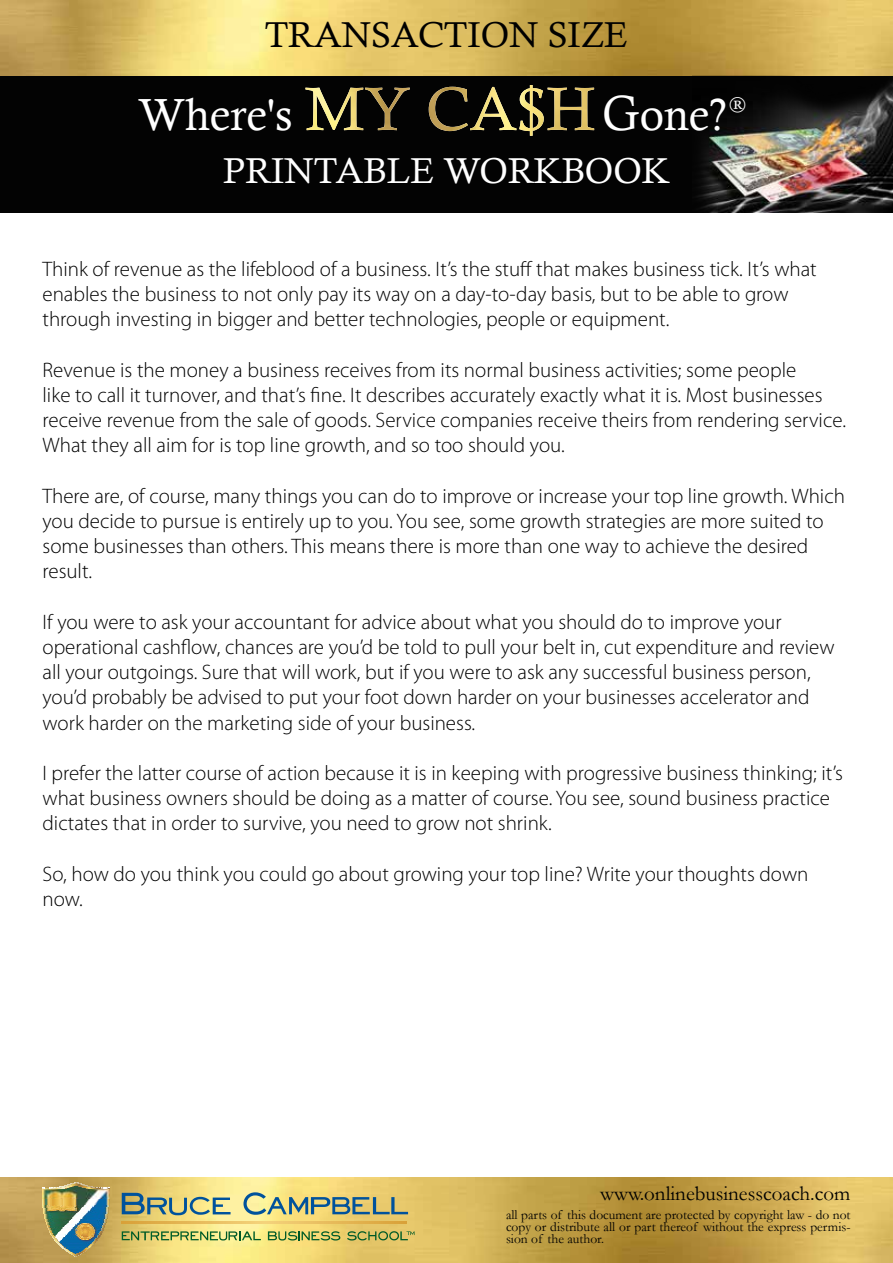
<style>
.page{position:relative;width:893px;height:1263px;background:#fff}
.page>*{position:absolute;margin:0;border:0;box-sizing:border-box;transform-origin:0 0}
.t1{font:45px "Calisto";color:#fff}
.t2{font:36px "Calisto";color:#fff}
.t3{font:36px "Calisto";color:#000}
.t4{font:300 21px/25.2px "Myriad Pro";color:#000}
.t5{font:21px "Garamond";color:#000}
.t6{font:18px "Georgia";color:#fff}
.t7{font:13.5px/12px "Garamond";color:#000;text-align:justify}
.s1{font-size:49.5px}
</style>
<div class="page">
<img style="left:0;top:0;width:893px;height:77px">
<div style="left:0;top:77px;width:893px;height:136px;background:#030303"></div>
<img style="left:693px;top:75px;width:200px;height:138px">
<svg style="left:305px;top:87px;width:289px;height:44px"></svg>
<img style="left:429px;top:85px;width:156px;height:51px">
<img style="left:0;top:1178px;width:893px;height:85px">
<svg style="left:62px;top:1247px;width:28px;height:10px"></svg>
<img style="left:43px;top:1189px;width:66px;height:58px">
<img style="left:51px;top:1188px;width:50px;height:1px">
<img style="left:60px;top:1186px;width:32px;height:2px">
<svg style="left:62px;top:1182px;width:28px;height:5px"></svg>
<svg style="left:122px;top:1222px;width:285px;height:1px"></svg>
<svg style="left:122px;top:1193px;width:109px;height:22px;background:#9fab88"></svg>
<svg style="left:243px;top:1192px;width:165px;height:23px;background:#aeb385"></svg>
<svg style="left:122px;top:1231px;width:139px;height:9px"></svg>
<svg style="left:347px;top:1231px;width:67px;height:9px"></svg>
<svg style="left:268px;top:1231px;width:72px;height:9px"></svg>
<h2 class="t3" style="left:265px;top:14px;width:365px">TRANSACTION SIZE</h2>
<h1 class="t1" style="left:138px;top:88px;width:156px">Where's</h1>
<h1 class="t1" style="left:603px;top:88px;width:126px"><span class="s1">G</span>one?</h1>
<p class="t6" style="left:729px;top:91px;width:18px">®</p>
<h2 class="t2" style="left:223px;top:150px;width:448px">PRINTABLE WORKBOOK</h2>
<p class="t4" style="left:43px;top:257px;width:776px">Think of revenue as the lifeblood of a business. It’s the stuff that makes business tick. It’s what enables the business to not only pay its way on a day-to-day basis, but to be able to grow through investing in bigger and better technologies, people or equipment.</p>
<p class="t4" style="left:43px;top:357px;width:805px">Revenue is the money a business receives from its normal business activities; some people<br>like to call it turnover, and that’s fine. It describes accurately exactly what it is. Most businesses receive revenue from the sale of goods. Service companies receive theirs from rendering service.<br>What they all aim for is top line growth, and so too should you.</p>
<p class="t4" style="left:43px;top:483px;width:804px">There are, of course, many things you can do to improve or increase your top line growth. Which you decide to pursue is entirely up to you. You see, some growth strategies are more suited to some businesses than others. This means there is more than one way to achieve the desired result.</p>
<p class="t4" style="left:43px;top:609px;width:793px">If you were to ask your accountant for advice about what you should do to improve your operational cashflow, chances are you’d be told to pull your belt in, cut expenditure and review all your outgoings. Sure that will work, but if you were to ask any successful business person, you’d probably be advised to put your foot down harder on your businesses accelerator and work harder on the marketing side of your business.</p>
<p class="t4" style="left:43px;top:761px;width:802px">I prefer the latter course of action because it is in keeping with progressive business thinking; it’s what business owners should be doing as a matter of course. You see, sound business practice dictates that in order to survive, you need to grow not shrink.</p>
<p class="t4" style="left:43px;top:861px;width:767px">So, how do you think you could go about growing your top line? Write your thoughts down now.</p>
<p class="t5" style="left:600px;top:1181px;width:252px">www.onlinebusinesscoach.com</p>
<p class="t7" style="left:506px;top:1208px;width:346px">all parts of this document are protected by copyright law - do not copy or distribute all or part thereof without the express permis&shy;sion of the author.</p>
</div>
